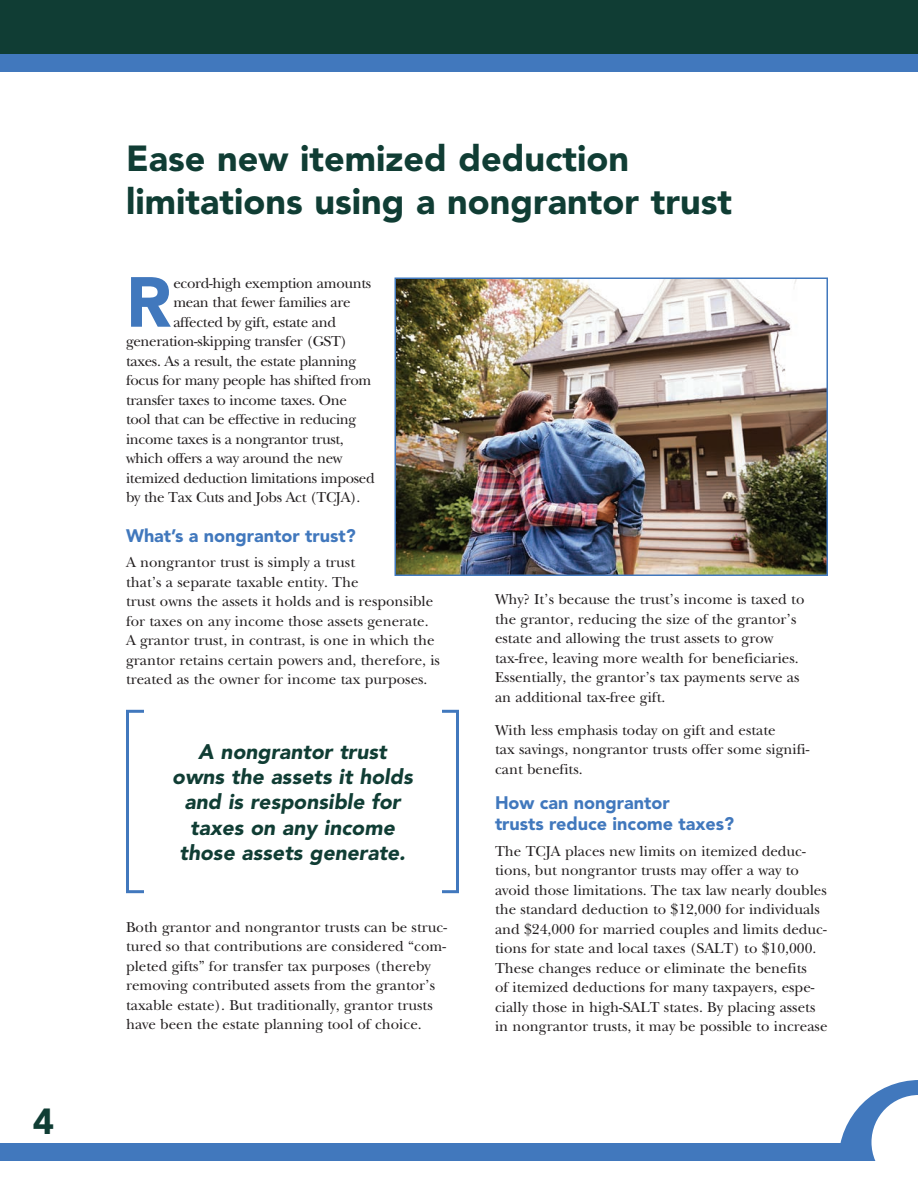
<style>
.page{position:relative;width:918px;height:1188px;background:#fff}
.page>*{position:absolute;margin:0;border:0;box-sizing:border-box;transform-origin:0 0}
.t1{font:900 70.05px "Avenir LT Std";color:#4178bd}
.t2{font:900 36px/43.2px "Avenir LT Std";color:#103d34}
.t3{font:italic 900 21px/25.2px "Avenir LT Std";color:#103d34;text-align:center}
.t4{font:900 18px/21.6px "Avenir LT Std";color:#4178bd}
.t5{font:15px/19.5px "New Baskerville Std";color:#231f20}
.t6{font:15px "New Baskerville Std";letter-spacing:-.02em;color:#231f20}
</style>
<div class="page">
<div style="left:0;top:0;width:918px;height:54px;background:#103d34"></div>
<div style="left:0;top:54px;width:918px;height:18px;background:#4178bd"></div>
<div style="left:0;top:1143px;width:918px;height:18px;background:#4178bd"></div>
<svg style="left:840px;top:1080px;width:78px;height:81px"></svg>
<img style="left:397px;top:281px;width:428px;height:292px">
<div style="left:394px;top:278px;width:434px;height:298px;border:2px solid #4178bd"></div>
<div style="left:126px;top:710px;width:333px;height:183px;border:3px solid #4178bd"></div>
<div style="left:144px;top:709px;width:297px;height:7px;background:#fff"></div>
<div style="left:144px;top:888px;width:297px;height:7px;background:#fff"></div>
<h2 class="t2" style="left:33px;top:1100px;width:23px">4</h2>
<h2 class="t2" style="left:126px;top:137px;width:608px">Ease new itemized deduction limitations using a nongrantor trust</h2>
<h1 class="t1" style="left:126px;top:260px;width:47px">R</h1>
<p class="t6" style="left:173px;top:274px;width:199px">ecord-high exemption amounts</p>
<p class="t6" style="left:173px;top:294px;width:179px">mean that fewer families are</p>
<p class="t6" style="left:173px;top:313px;width:164px">affected by gift, estate and</p>
<p class="t6" style="left:126px;top:333px;width:223px">generation-skipping transfer (GST)</p>
<p class="t6" style="left:126px;top:352px;width:232px">taxes. As a result, the estate planning</p>
<p class="t6" style="left:126px;top:372px;width:247px">focus for many people has shifted from</p>
<p class="t6" style="left:126px;top:391px;width:223px">transfer taxes to income taxes. One</p>
<p class="t6" style="left:126px;top:411px;width:232px">tool that can be effective in reducing</p>
<p class="t6" style="left:126px;top:430px;width:219px">income taxes is a nongrantor trust,</p>
<p class="t6" style="left:126px;top:450px;width:218px">which offers a way around the new</p>
<p class="t6" style="left:126px;top:469px;width:250px">itemized deduction limitations imposed</p>
<p class="t6" style="left:126px;top:489px;width:236px">by the Tax Cuts and Jobs Act (TCJA).</p>
<p class="t4" style="left:126px;top:525px;width:231px">What’s a nongrantor trust?</p>
<p class="t5" style="left:126px;top:553px;width:316px">A nongrantor trust is simply a trust<br>that’s a separate taxable entity. The<br>trust owns the assets it holds and is responsible for taxes on any income those assets generate.<br>A grantor trust, in contrast, is one in which the grantor retains certain powers and, therefore, is treated as the owner for income tax purposes.</p>
<h3 class="t3" style="left:172px;top:739px;width:242px">A nongrantor trust owns the assets it holds and is responsible for taxes on any income those assets generate.</h3>
<p class="t5" style="left:126px;top:917px;width:323px">Both grantor and nongrantor trusts can be struc&shy;tured so that contributions are considered “com&shy;pleted gifts” for transfer tax purposes (thereby removing contributed assets from the grantor’s taxable estate). But traditionally, grantor trusts have been the estate planning tool of choice.</p>
<p class="t5" style="left:495px;top:590px;width:311px">Why? It’s because the trust’s income is taxed to the grantor, reducing the size of the grantor’s estate and allowing the trust assets to grow tax-free, leaving more wealth for beneficiaries.<br>Essentially, the grantor’s tax payments serve as an additional tax-free gift.</p>
<p class="t5" style="left:495px;top:720px;width:316px">With less emphasis today on gift and estate<br>tax savings, nongrantor trusts offer some signifi&shy;cant benefits.</p>
<p class="t4" style="left:495px;top:792px;width:241px">How can nongrantor<br>trusts reduce income taxes?</p>
<p class="t5" style="left:495px;top:841px;width:334px">The TCJA places new limits on itemized deduc&shy;tions, but nongrantor trusts may offer a way to avoid those limitations. The tax law nearly doubles the standard deduction to $12,000 for individuals and $24,000 for married couples and limits deduc&shy;tions for state and local taxes (SALT) to $10,000.<br>These changes reduce or eliminate the benefits<br>of itemized deductions for many taxpayers, espe&shy;cially those in high-SALT states. By placing assets in nongrantor trusts, it may be possible to increase</p>
</div>
